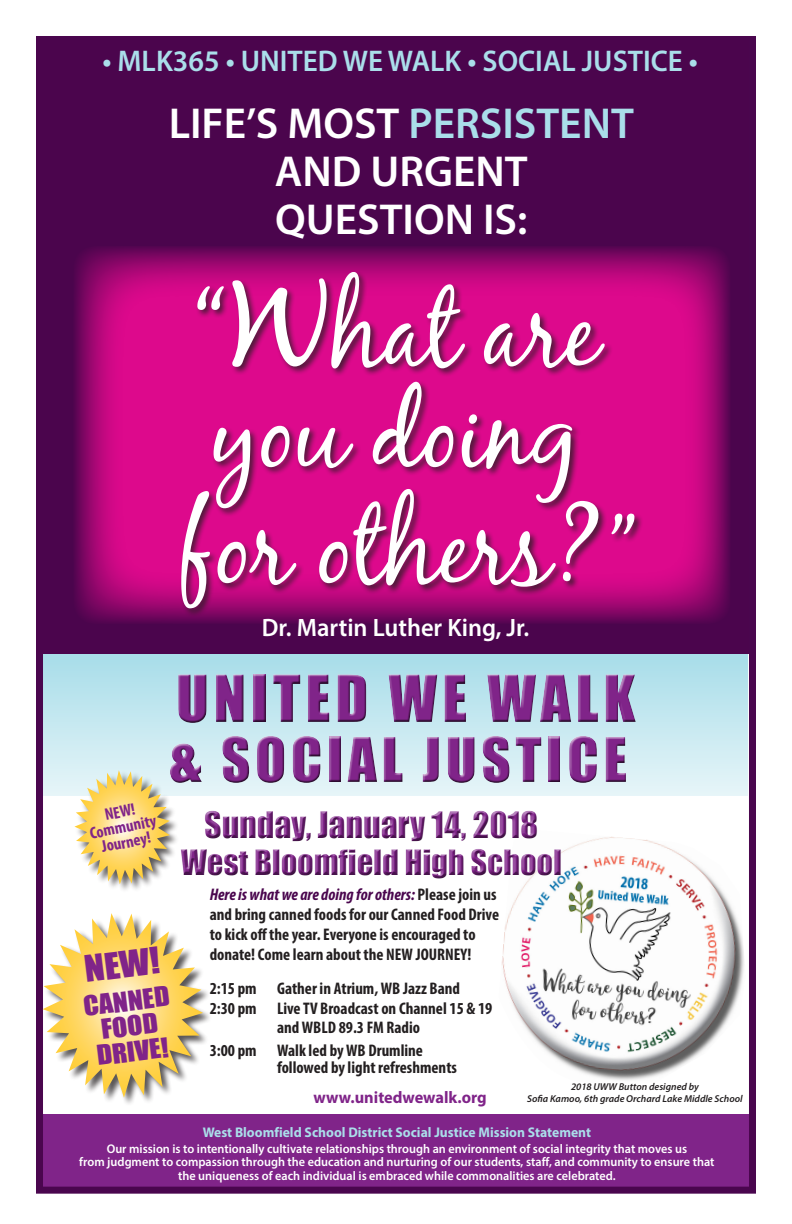
<style>
.page{position:relative;width:792px;height:1224px;background:#fff}
.page>*{position:absolute;margin:0;border:0;box-sizing:border-box;transform-origin:0 0}
.t1{font:104px "Black Jack";color:#fff}
.t2{font:60px "Impact";letter-spacing:.08em;color:#802489}
.t3{font:57px "Impact";letter-spacing:.08em;color:#802489}
.t4{font:600 43.5px/48px "Myriad Pro";color:#fff}
.t5{font:33.7px "Impact";color:#802489}
.t6{font:33.7px "Impact";color:#802489;scale:1.1 1}
.t7{font:32.3px "Impact";color:#802489}
.t8{font:600 30px "Myriad Pro";color:#aadeea}
.t9{font:600 25.2px "Myriad Pro";color:#fff}
.t10{font:25.2px/25.2px "Impact";color:#802489;text-align:center;scale:1.1 1}
.t11{font:700 condensed 16.8px/20.2px "Myriad Pro";color:#231f20}
.t12{font:700 condensed 16.8px/15.4px "Myriad Pro";color:#802489;text-align:center}
.t13{font:700 16.8px "Myriad Pro";color:#802489}
.t14{font:700 14px "Myriad Pro";color:#aadeea}
.t15{font:600 12.6px/13.3px "Myriad Pro";color:#fff;text-align:center}
.t16{font:italic 600 10px/12px "Myriad Pro";color:#231f20;text-align:center}
.s1{color:#aadeea}
.s2{font-size:120px}
.s3{font-style:italic;color:#4a064e}
</style>
<div class="page">
<div style="left:36px;top:654px;width:712px;height:142px;background:linear-gradient(to bottom,#a8dde9,#e6f5f8)"></div>
<div style="left:36px;top:1115px;width:713px;height:74px;background:#802489"></div>
<div style="left:36px;top:36px;width:720px;height:1158px;border:7px solid #4a064e"></div>
<img style="left:501px;top:836px;width:243px;height:244px">
<div style="left:36px;top:41px;width:713px;height:613px;background:#4b054d"></div>
<div style="left:177px;top:810px;width:387px;height:71px;background:#231f20;opacity:.75"></div>
<div style="left:43px;top:913px;width:169px;height:194px;background:#231f20;opacity:.75"></div>
<svg style="left:43px;top:913px;width:160px;height:185px"></svg>
<div style="left:74px;top:770px;width:105px;height:123px;background:#231f20;opacity:.75"></div>
<svg style="left:74px;top:770px;width:96px;height:114px;background:#ecd89a"></svg>
<div style="left:79px;top:36px;width:437px;height:38px;background:#4b054d"></div>
<svg style="left:73px;top:246px;width:658px;height:378px;background:#ac0776"></svg>
<div style="left:167px;top:671px;width:470px;height:112px;background:#fff;opacity:.75"></div>
<div style="left:170px;top:673px;width:469px;height:113px;background:#231f20;opacity:.75"></div>
<div style="left:180px;top:271px;width:464px;height:347px;background:#231f20;opacity:.75"></div>
<p class="t8" style="left:102px;top:42px;width:597px">• MLK365 • UNITED WE WALK • SOCIAL JUSTICE •</p>
<p class="t4" style="left:169px;top:98px;width:467px">LIFE’S MOST <span class="s1">PERSISTENT</span></p>
<p class="t4" style="left:275px;top:146px;width:255px">AND URGENT<br>QUESTION IS:</p>
<p class="t1" style="left:194px;top:267px;width:406px"><span class="s2">“W</span>hat are</p>
<p class="t1" style="left:213px;top:368px;width:368px">you doing</p>
<p class="t1" style="left:180px;top:484px;width:459px">for others?”</p>
<p class="t9" style="left:262px;top:612px;width:269px">Dr. Martin Luther King, Jr.</p>
<h2 class="t2" style="left:176px;top:652px;width:461px">UNITED WE WALK</h2>
<h3 class="t3" style="left:169px;top:715px;width:459px">&amp; SOCIAL JUSTICE</h3>
<p class="t12" style="left:85px;top:810px;width:69px;rotate:-11deg">NEW!<br>Community<br>Journey!</p>
<p class="t6" style="left:81px;top:943px;width:70px;rotate:-7deg">NEW!</p>
<p class="t10" style="left:82px;top:993px;width:80px;rotate:-7deg">CANNED<br>FOOD</p>
<p class="t10" style="left:95px;top:1042px;width:67px;rotate:-7deg">DRIVE!</p>
<h3 class="t5" style="left:204px;top:799px;width:336px">Sunday, January 14, 2018</h3>
<h3 class="t7" style="left:181px;top:837px;width:383px">West Bloomfield High School</h3>
<p class="t11" style="left:210px;top:884px;width:291px"><span class="s3">Here is what we are doing for others:</span> Please join us and bring canned foods for our Canned Food Drive to kick off the year. Everyone is encouraged to donate! Come learn about the NEW JOURNEY!</p>
<p class="t11" style="left:210px;top:978px;width:252px">2:15 pm Gather in Atrium, WB Jazz Band</p>
<p class="t11" style="left:210px;top:998px;width:284px">2:30 pm Live TV Broadcast on Channel 15 &amp; 19</p>
<p class="t11" style="left:277px;top:1017px;width:145px">and WBLD 89.3 FM Radio</p>
<p class="t11" style="left:277px;top:1041px;width:182px;line-height:16.8px;text-indent:-67px">3:00 pm Walk led by WB Drumline followed by light refreshments</p>
<p class="t13" style="left:314px;top:1086px;width:175px">www.unitedwewalk.org</p>
<p class="t16" style="left:527px;top:1081px;width:217px">2018 UWW Button designed by<br>Sofia Kamoo, 6th grade Orchard Lake Middle School</p>
<p class="t14" style="left:203px;top:1123px;width:390px">West Bloomfield School District Social Justice Mission Statement</p>
<p class="t15" style="left:79px;top:1142px;width:637px">Our mission is to intentionally cultivate relationships through an environment of social integrity that moves us<br>from judgment to compassion through the education and nurturing of our students, staff, and community to ensure that the uniqueness of each individual is embraced while commonalities are celebrated.</p>
</div>
